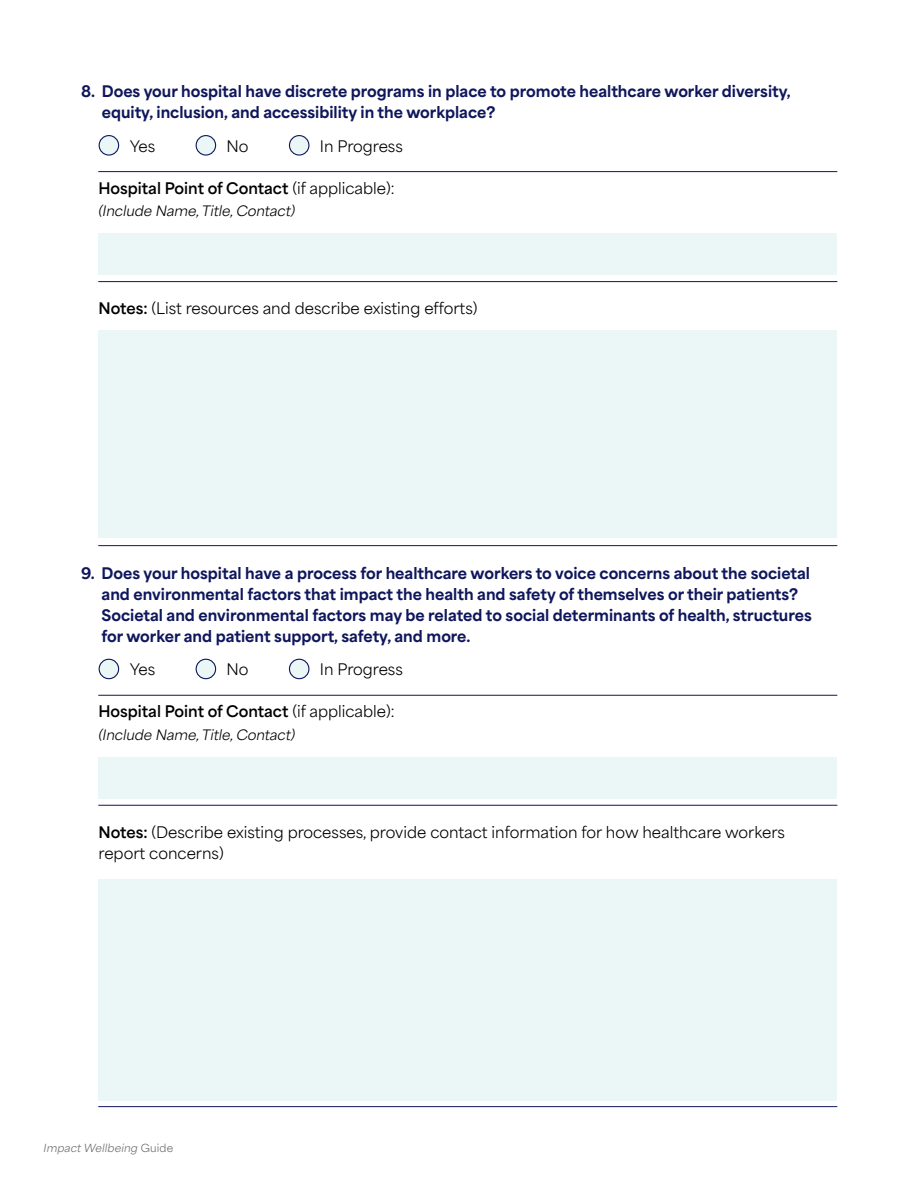
<style>
.page{position:relative;width:918px;height:1188px;background:#fff}
.page>*{position:absolute;margin:0;border:0;box-sizing:border-box;transform-origin:0 0}
.t1{font:800 15px/21px "Area Normal";color:#0f175c}
.t2{font:15px/21px "Area Normal";color:#000}
.t3{font:700 15px "Area Normal";color:#000}
.t4{font:italic 13.5px "Area Normal";color:#000}
.t5{font:italic 10.5px "Area Normal";letter-spacing:.015em;color:#6d6e71}
.s1{font-weight:400}
.s2{font-weight:700}
.s3{font-style:normal}
</style>
<div class="page">
<div style="left:99px;top:136px;width:20px;height:19px;background:#ebf6f6;border-radius:50%"></div>
<div style="left:99px;top:135px;width:20px;height:21px;border:1px solid #0f175c;border-radius:50%"></div>
<div style="left:196px;top:136px;width:20px;height:19px;background:#ebf6f6;border-radius:50%"></div>
<div style="left:196px;top:135px;width:20px;height:21px;border:1px solid #0f175c;border-radius:50%"></div>
<div style="left:289px;top:136px;width:20px;height:19px;background:#ebf6f6;border-radius:50%"></div>
<div style="left:289px;top:135px;width:20px;height:21px;border:1px solid #0f175c;border-radius:50%"></div>
<div style="left:98px;top:234px;width:739px;height:41px;background:#ebf6f6"></div>
<hr style="left:99px;top:171px;width:738px;height:1px;background:#0f175c">
<hr style="left:99px;top:281px;width:738px;height:1px;background:#0f175c">
<hr style="left:99px;top:545px;width:738px;height:1px;background:#0f175c">
<div style="left:99px;top:879px;width:738px;height:221px;background:#ebf6f6"></div>
<div style="left:99px;top:330px;width:738px;height:208px;background:#ebf6f6"></div>
<div style="left:98px;top:757px;width:739px;height:42px;background:#ebf6f6"></div>
<hr style="left:99px;top:695px;width:738px;height:1px;background:#0f175c">
<hr style="left:99px;top:805px;width:738px;height:1px;background:#0f175c">
<hr style="left:99px;top:1106px;width:738px;height:1px;background:#0f175c">
<div style="left:99px;top:659px;width:20px;height:20px;background:#ebf6f6;border-radius:50%"></div>
<div style="left:99px;top:659px;width:20px;height:20px;border:1px solid #0f175c;border-radius:50%"></div>
<div style="left:196px;top:659px;width:20px;height:20px;background:#ebf6f6;border-radius:50%"></div>
<div style="left:196px;top:659px;width:20px;height:20px;border:1px solid #0f175c;border-radius:50%"></div>
<div style="left:289px;top:659px;width:20px;height:20px;background:#ebf6f6;border-radius:50%"></div>
<div style="left:289px;top:659px;width:20px;height:20px;border:1px solid #0f175c;border-radius:50%"></div>
<p class="t1" style="left:102px;top:80px;width:691px;text-indent:-21px">8. Does your hospital have discrete programs in place to promote healthcare worker diversity, equity, inclusion, and accessibility in the workplace?</p>
<p class="t2" style="left:130px;top:133px;width:27px">Yes</p>
<p class="t2" style="left:227px;top:133px;width:23px">No</p>
<p class="t2" style="left:320px;top:133px;width:84px">In Progress</p>
<p class="t3" style="left:99px;top:174px;width:298px">Hospital Point of Contact <span class="s1">(if applicable):</span></p>
<p class="t4" style="left:99px;top:199px;width:198px">(Include Name, Title, Contact)</p>
<p class="t2" style="left:99px;top:296px;width:380px"><span class="s2">Notes:</span> (List resources and describe existing efforts)</p>
<p class="t1" style="left:102px;top:561px;width:712px;text-indent:-21px">9. Does your hospital have a process for healthcare workers to voice concerns about the societal and environmental factors that impact the health and safety of themselves or their patients?<br>Societal and environmental factors may be related to social determinants of health, structures for worker and patient support, safety, and more.</p>
<p class="t2" style="left:130px;top:657px;width:27px">Yes</p>
<p class="t2" style="left:227px;top:657px;width:23px">No</p>
<p class="t2" style="left:320px;top:657px;width:84px">In Progress</p>
<p class="t3" style="left:99px;top:698px;width:298px">Hospital Point of Contact <span class="s1">(if applicable):</span></p>
<p class="t4" style="left:99px;top:723px;width:198px">(Include Name, Title, Contact)</p>
<p class="t2" style="left:99px;top:820px;width:688px"><span class="s2">Notes:</span> (Describe existing processes, provide contact information for how healthcare workers report concerns)</p>
<p class="t5" style="left:44px;top:1139px;width:131px">Impact Wellbeing <span class="s3">Guide</span></p>
</div>
